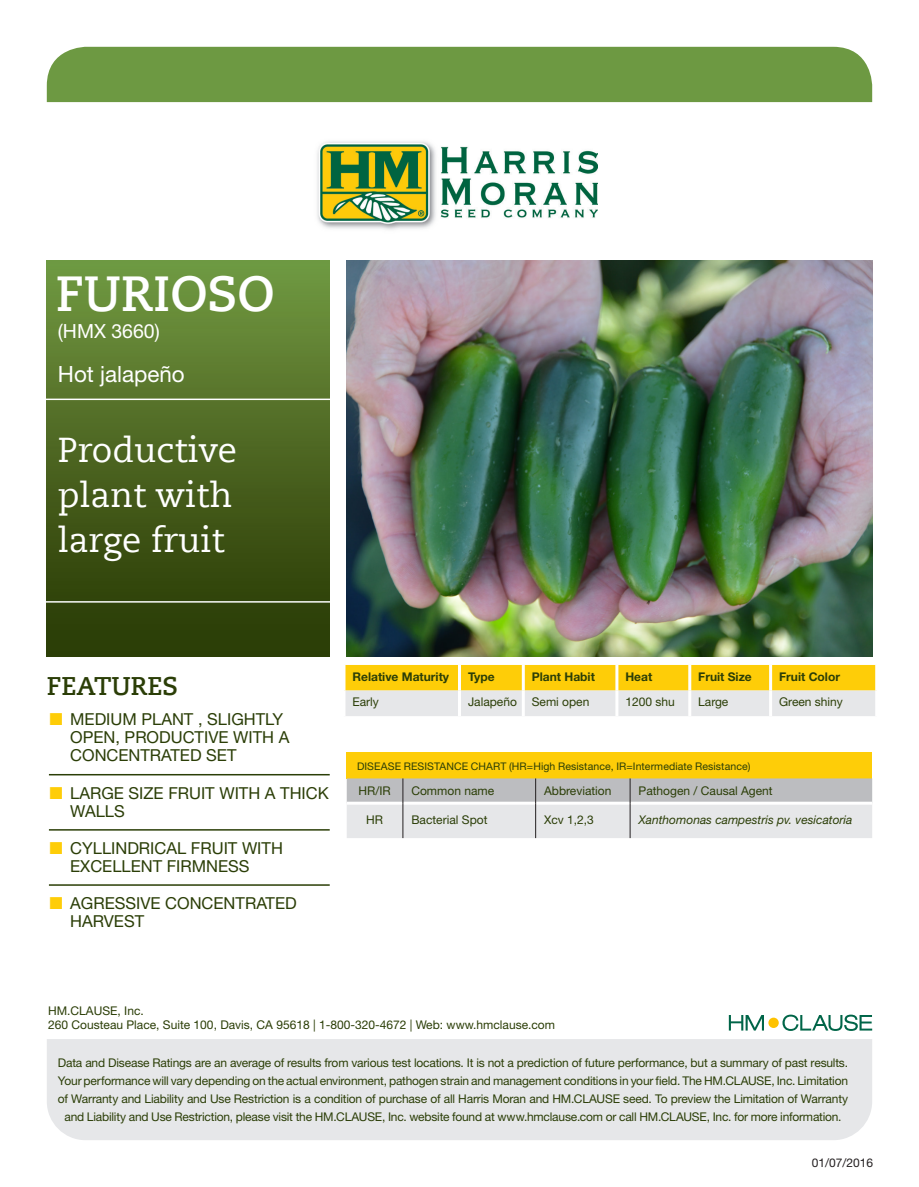
<style>
.page{position:relative;width:919px;height:1187px;background:#fff}
.page>*{position:absolute;margin:0;border:0;box-sizing:border-box;transform-origin:0 0}
.Titre_niveau_1{font:700 49.05px "Caecilia Com 75";color:#fff}
.Titre_niveau_2{font:34.5px/45px "Caecilia Com 55 Roman";color:#fff}
.TITRE_Caractéristiqu{font:700 25.5px "Caecilia Com 75";color:#2b3e07}
.Titre_niveau_1-2{font:22.35px "Helvetica Neue LT Std";color:#fff}
.Titre_niveau_1-3{font:19.5px "Helvetica Neue LT Std";color:#fff}
.t1{font:16.5px/18px "Helvetica Neue LT Std";color:#2b3e07}
.TX_Mentions_légales{font:12px/18px "Helvetica Neue LT Std";letter-spacing:-.015em;color:#2b3e07;text-align:center}
.TX_Coordonnées{font:12px "Helvetica Neue LT Std";color:#2b3e07}
.TX_Tableau_Regular{font:12px "Helvetica Neue LT Std";color:#2b3e07}
.TX_Tableau_Regular-2{font:700 12px "Helvetica Neue LT Std";color:#2b3e07}
.TX_Tableau_Bold{font:12px "Helvetica Neue LT Std";color:#2b3e07}
.TX_Tableau_Regular-3{font:italic 12px "Helvetica Neue LT Std";color:#2b3e07}
.TX_Tableau_Bold-2{font:12px "Helvetica Neue LT Std";color:#231f20}
.TX_Tableau_Bold_cent{font:12px "Helvetica Neue LT Std";color:#2b3e07}
.TX_Tableau_Regular_c{font:12px "Helvetica Neue LT Std";color:#2b3e07}
.TX_Têtière_4_col{font:10.5px "Helvetica Neue LT Std";letter-spacing:.01em;color:#2b3e07}
</style>
<div class="page">
<div style="left:47px;top:1039px;width:825px;height:101px;background:#e6e7e9"></div>
<div style="left:47px;top:47px;width:825px;height:55px;background:#6d9942"></div>
<div style="left:47px;top:261px;width:283px;height:395px;background:linear-gradient(to bottom,#719741,#273602)"></div>
<hr style="left:45px;top:601px;width:291px;height:1px;background:#fff">
<hr style="left:45px;top:398px;width:291px;height:2px;background:#fff">
<svg style="left:345px;top:665px;width:530px;height:51px;background:#f2da79"></svg>
<hr style="left:458px;top:665px;width:3px;height:25px;background:#fff">
<hr style="left:521px;top:665px;width:3px;height:25px;background:#fff">
<hr style="left:615px;top:665px;width:3px;height:25px;background:#fff">
<hr style="left:688px;top:665px;width:3px;height:25px;background:#fff">
<hr style="left:769px;top:665px;width:3px;height:25px;background:#fff">
<hr style="left:458px;top:690px;width:3px;height:26px;background:#fff">
<hr style="left:521px;top:690px;width:3px;height:26px;background:#fff">
<hr style="left:615px;top:690px;width:3px;height:26px;background:#fff">
<hr style="left:688px;top:690px;width:3px;height:26px;background:#fff">
<hr style="left:769px;top:690px;width:3px;height:26px;background:#fff">
<hr style="left:49px;top:774px;width:281px;height:1px;background:#2b3e07">
<hr style="left:49px;top:829px;width:281px;height:1px;background:#2b3e07">
<hr style="left:49px;top:884px;width:281px;height:1px;background:#2b3e07">
<img style="left:347px;top:261px;width:525px;height:395px">
<img style="left:317px;top:141px;width:280px;height:89px">
<svg style="left:728px;top:1015px;width:36px;height:15px"></svg>
<svg style="left:782px;top:1014px;width:90px;height:16px"></svg>
<div style="left:768px;top:1017px;width:10px;height:10px;background:#fec200;border-radius:50%"></div>
<div style="left:347px;top:751px;width:525px;height:27px;background:#fecd08"></div>
<svg style="left:347px;top:778px;width:525px;height:60px;background:#d6d6d7"></svg>
<hr style="left:535px;top:803px;width:1px;height:35px;background:#231f20">
<hr style="left:629px;top:803px;width:1px;height:35px;background:#231f20">
<p class="Titre_niveau_1" style="left:56px;top:260px;width:221px">FURIOSO</p>
<p class="Titre_niveau_1-3" style="left:58px;top:319px;width:103px">(HMX 3660)</p>
<p class="Titre_niveau_1-2" style="left:58px;top:360px;width:128px">Hot jalapeño</p>
<p class="Titre_niveau_2" style="left:58px;top:426px;width:180px">Productive plant with large fruit</p>
<p class="TITRE_Caractéristiqu" style="left:47px;top:668px;width:133px">FEATURES</p>
<p class="TX_Tableau_Regular-2" style="left:352px;top:669px;width:98px">Relative Maturity</p>
<p class="TX_Tableau_Regular-2" style="left:468px;top:669px;width:28px">Type</p>
<p class="TX_Tableau_Regular-2" style="left:531px;top:669px;width:65px">Plant Habit</p>
<p class="TX_Tableau_Regular-2" style="left:625px;top:669px;width:28px">Heat</p>
<p class="TX_Tableau_Regular-2" style="left:698px;top:669px;width:55px">Fruit Size</p>
<p class="TX_Tableau_Regular-2" style="left:779px;top:669px;width:62px">Fruit Color</p>
<p class="TX_Tableau_Regular" style="left:352px;top:695px;width:28px">Early</p>
<p class="TX_Tableau_Regular" style="left:468px;top:695px;width:50px">Jalapeño</p>
<p class="TX_Tableau_Regular" style="left:531px;top:695px;width:59px">Semi open</p>
<p class="TX_Tableau_Regular" style="left:625px;top:695px;width:51px">1200 shu</p>
<p class="TX_Tableau_Regular" style="left:698px;top:695px;width:32px">Large</p>
<p class="TX_Tableau_Regular" style="left:779px;top:695px;width:65px">Green shiny</p>
<p class="t1" style="left:70px;top:710px;width:221px">MEDIUM PLANT , SLIGHTLY<br>OPEN, PRODUCTIVE WITH A<br>CONCENTRATED SET</p>
<p class="t1" style="left:70px;top:783px;width:260px">LARGE SIZE FRUIT WITH A THICK<br>WALLS</p>
<p class="t1" style="left:70px;top:838px;width:214px">CYLLINDRICAL FRUIT WITH<br>EXCELLENT FIRMNESS</p>
<p class="t1" style="left:70px;top:893px;width:228px">AGRESSIVE CONCENTRATED<br>HARVEST</p>
<p class="TX_Têtière_4_col" style="left:357px;top:759px;width:395px">DISEASE RESISTANCE CHART (HR=High Resistance, IR=Intermediate Resistance)</p>
<p class="TX_Tableau_Bold_cent" style="left:358px;top:783px;width:34px">HR/IR</p>
<p class="TX_Tableau_Bold" style="left:411px;top:783px;width:84px">Common name</p>
<p class="TX_Tableau_Bold" style="left:544px;top:783px;width:69px">Abbreviation</p>
<p class="TX_Tableau_Bold" style="left:638px;top:783px;width:136px">Pathogen / Causal Agent</p>
<p class="TX_Tableau_Regular_c" style="left:366px;top:812px;width:18px">HR</p>
<p class="TX_Tableau_Regular" style="left:411px;top:812px;width:77px">Bacterial Spot</p>
<p class="TX_Tableau_Regular" style="left:544px;top:812px;width:51px">Xcv 1,2,3</p>
<p class="TX_Tableau_Regular-3" style="left:638px;top:812px;width:215px">Xanthomonas campestris pv. vesicatoria</p>
<p class="TX_Coordonnées" style="left:48px;top:1003px;width:97px">HM.CLAUSE, Inc.</p>
<p class="TX_Coordonnées" style="left:48px;top:1017px;width:508px">260 Cousteau Place, Suite 100, Davis, CA 95618 | 1-800-320-4672 | Web: www.hmclause.com</p>
<p class="TX_Mentions_légales" style="left:58px;top:1053px;width:791px">Data and Disease Ratings are an average of results from various test locations. It is not a prediction of future performance, but a summary of past results.<br>Your performance will vary depending on the actual environment, pathogen strain and management conditions in your field. The HM.CLAUSE, Inc. Limitation of Warranty and Liability and Use Restriction is a condition of purchase of all Harris Moran and HM.CLAUSE seed. To preview the Limitation of Warranty and Liability and Use Restriction, please visit the HM.CLAUSE, Inc. website found at www.hmclause.com or call HM.CLAUSE, Inc. for more information.</p>
<p class="TX_Tableau_Bold-2" style="left:811px;top:1155px;width:63px">01/07/2016</p>
</div>
